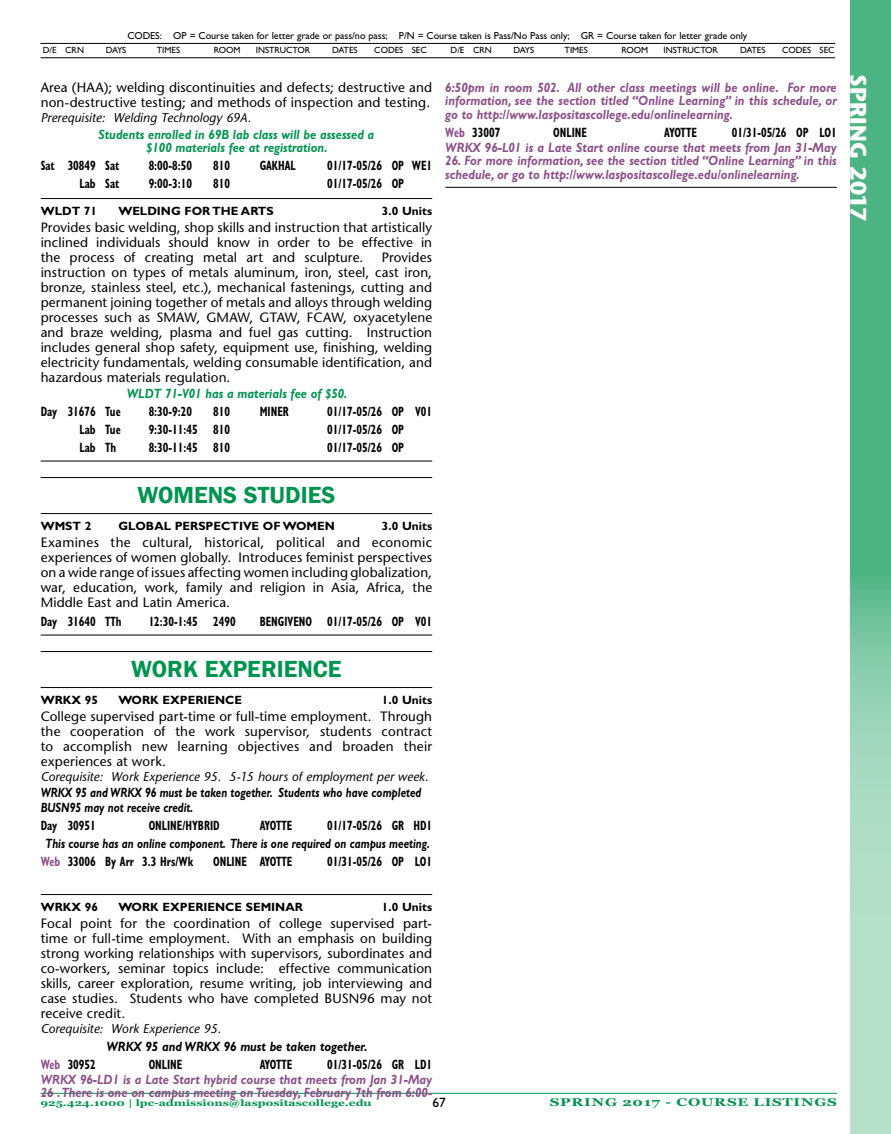
<style>
.page{position:relative;width:891px;height:1134px;background:#fff}
.page>*{position:absolute;margin:0;border:0;box-sizing:border-box;transform-origin:0 0}
.t1{font:600 24px "Franklin Gothic";color:#00944f}
.t2{font:700 22.5px "Stone Sans Std";letter-spacing:.01em;color:#fff}
.t3{font:500 13.5px/15px "Stone Sans Std";letter-spacing:.01em;color:#000;text-align:justify}
.t4{font:italic 700 13.5px/13.5px "Gill Sans Std";color:#8b4f88;scale:.9 1}
.t5{font:700 condensed 13.5px "Gill Sans Std";color:#000;scale:.8 1}
.t6{font:italic 700 13.5px/15px "Gill Sans Std";color:#000;scale:.8 1}
.t7{font:italic 700 13.5px/13.5px "Gill Sans Std";color:#00944f;text-align:center;scale:.9 1}
.t8{font:italic 700 13.5px "Gill Sans Std";color:#000;scale:.9 1}
.t9{font:13.5px "Gill Sans Std";color:#000}
.t10{font:italic 500 12.75px "Stone Sans Std";letter-spacing:.005em;color:#000}
.t11{font:700 12px "Gill Sans Std";color:#000}
.t12{font:700 11.25px "Georgia";letter-spacing:.05em;color:#00944f;scale:1.33 1}
.t13{font:10.2px "Gill Sans Std";letter-spacing:-.005em;color:#000}
.t14{font:9px "Gill Sans Std";color:#000}
.t15{font:700 9px "Georgia";color:#00944f;scale:1.33 1}
.s1{color:#8b4f88}
.s2{font-style:normal;font-stretch:condensed;color:#8b4f88}
.s3{font-style:normal;font-stretch:condensed}
</style>
<div class="page">
<svg style="left:850px;top:0;width:41px;height:1134px;background:#76c5a0"></svg>
<hr style="left:40px;top:1093px;width:797px;height:1px;background:#00944f">
<hr style="left:40px;top:43px;width:795px;height:1px;background:#000">
<hr style="left:40px;top:57px;width:795px;height:1px;background:#000">
<hr style="left:41px;top:198px;width:391px;height:1px;background:#000">
<hr style="left:41px;top:461px;width:391px;height:1px;background:#000">
<hr style="left:41px;top:477px;width:391px;height:1px;background:#000">
<hr style="left:41px;top:513px;width:391px;height:1px;background:#000">
<hr style="left:41px;top:635px;width:391px;height:1px;background:#000">
<hr style="left:41px;top:651px;width:391px;height:1px;background:#000">
<hr style="left:41px;top:687px;width:391px;height:1px;background:#000">
<hr style="left:41px;top:894px;width:391px;height:1px;background:#000">
<hr style="left:445px;top:187px;width:392px;height:1px;background:#000">
<p class="t13" style="left:127px;top:29px;width:621px">CODES: OP = Course taken for letter grade or pass/no pass; P/N = Course taken is Pass/No Pass only; GR = Course taken for letter grade only</p>
<p class="t14" style="left:43px;top:45px;width:43px">D/E CRN</p>
<p class="t14" style="left:106px;top:45px;width:22px">DAYS</p>
<p class="t14" style="left:157px;top:45px;width:25px">TIMES</p>
<p class="t14" style="left:214px;top:45px;width:28px">ROOM</p>
<p class="t14" style="left:256px;top:45px;width:56px">INSTRUCTOR</p>
<p class="t14" style="left:332px;top:45px;width:27px">DATES</p>
<p class="t14" style="left:374px;top:45px;width:54px">CODES SEC</p>
<p class="t14" style="left:451px;top:45px;width:43px">D/E CRN</p>
<p class="t14" style="left:514px;top:45px;width:22px">DAYS</p>
<p class="t14" style="left:565px;top:45px;width:25px">TIMES</p>
<p class="t14" style="left:622px;top:45px;width:28px">ROOM</p>
<p class="t14" style="left:664px;top:45px;width:56px">INSTRUCTOR</p>
<p class="t14" style="left:740px;top:45px;width:27px">DATES</p>
<p class="t14" style="left:782px;top:45px;width:54px">CODES SEC</p>
<p class="t3" style="left:41px;top:80px;width:393px">Area (HAA); welding discontinuities and defects; destructive and non-destructive testing; and methods of inspection and testing.</p>
<p class="t10" style="left:41px;top:110px;width:212px">Prerequisite: Welding Technology 69A.</p>
<p class="t7" style="left:99px;top:128px;width:308px">Students enrolled in 69B lab class will be assessed a $100 materials fee at registration.</p>
<p class="t5" style="left:41px;top:158px;width:100px">Sat 30849 Sat</p>
<p class="t5" style="left:149px;top:158px;width:56px">8:00-8:50</p>
<p class="t5" style="left:213px;top:158px;width:23px">810</p>
<p class="t5" style="left:260px;top:158px;width:46px">GAKHAL</p>
<p class="t5" style="left:327px;top:158px;width:133px">01/17-05/26 OP WE1</p>
<p class="t5" style="left:80px;top:176px;width:51px">Lab Sat</p>
<p class="t5" style="left:149px;top:176px;width:56px">9:00-3:10</p>
<p class="t5" style="left:213px;top:176px;width:23px">810</p>
<p class="t5" style="left:327px;top:176px;width:98px">01/17-05/26 OP</p>
<p class="t11" style="left:41px;top:204px;width:58px">WLDT 71</p>
<p class="t11" style="left:118px;top:204px;width:157px">WELDING FOR THE ARTS</p>
<p class="t11" style="left:382px;top:204px;width:52px">3.0 Units</p>
<p class="t3" style="left:41px;top:220px;width:393px">Provides basic welding, shop skills and instruction that artistically inclined individuals should know in order to be effective in the process of creating metal art and sculpture.</p>
<p class="t4" style="left:445px;top:80px;width:437px;text-align:justify">6:50pm in room 502. All other class meetings will be online. For more information, see the section titled “Online Learning” in this schedule, or go to http://www.laspositascollege.edu/onlinelearning.</p>
<p class="t5" style="left:445px;top:124px;width:70px"><span class="s1">Web</span> 33007</p>
<p class="t5" style="left:553px;top:124px;width:44px">ONLINE</p>
<p class="t5" style="left:664px;top:124px;width:42px">AYOTTE</p>
<p class="t5" style="left:732px;top:124px;width:133px">01/31-05/26 OP LO1</p>
<p class="t4" style="left:445px;top:140px;width:436px">WRKX 96-L01 is a Late Start online course that meets from Jan 31-May</p>
<p class="t4" style="left:445px;top:154px;width:437px">26. For more information, see the section titled “Online Learning” in this schedule, or go to http://www.laspositascollege.edu/onlinelearning.</p>
<p class="t3" style="left:41px;top:250px;width:393px;text-indent:341px">Provides instruction on types of metals aluminum, iron, steel, cast iron, bronze, stainless steel, etc.), mechanical fastenings, cutting and permanent joining together of metals and alloys through welding processes such as SMAW, GMAW, GTAW, FCAW, oxyacetylene and braze welding, plasma and fuel gas cutting. Instruction includes general shop safety, equipment use, finishing, welding electricity fundamentals, welding consumable identification, and hazardous materials regulation.</p>
<p class="t7" style="left:127px;top:387px;width:247px">WLDT 71-V01 has a materials fee of $50.</p>
<p class="t5" style="left:41px;top:404px;width:102px">Day 31676 Tue</p>
<p class="t5" style="left:149px;top:404px;width:56px">8:30-9:20</p>
<p class="t5" style="left:213px;top:404px;width:23px">810</p>
<p class="t5" style="left:260px;top:404px;width:38px">MINER</p>
<p class="t5" style="left:327px;top:404px;width:133px">01/17-05/26 OP V01</p>
<p class="t5" style="left:80px;top:422px;width:53px">Lab Tue</p>
<p class="t5" style="left:149px;top:422px;width:103px">9:30-11:45 810</p>
<p class="t5" style="left:327px;top:422px;width:98px">01/17-05/26 OP</p>
<p class="t5" style="left:80px;top:440px;width:47px">Lab Th</p>
<p class="t5" style="left:149px;top:440px;width:103px">8:30-11:45 810</p>
<p class="t5" style="left:327px;top:440px;width:98px">01/17-05/26 OP</p>
<h1 class="t1" style="left:138px;top:481px;width:199px">WOMENS STUDIES</h1>
<p class="t11" style="left:41px;top:519px;width:52px">WMST 2</p>
<p class="t11" style="left:118px;top:519px;width:218px">GLOBAL PERSPECTIVE OF WOMEN</p>
<p class="t11" style="left:382px;top:519px;width:52px">3.0 Units</p>
<p class="t3" style="left:41px;top:535px;width:393px">Examines the cultural, historical, political and economic experiences of women globally. Introduces feminist perspectives on a wide range of issues affecting women including globalization, war, education, work, family and religion in Asia, Africa, the Middle East and Latin America.</p>
<p class="t5" style="left:41px;top:614px;width:103px">Day 31640 TTh</p>
<p class="t5" style="left:149px;top:614px;width:110px">12:30-1:45 2490</p>
<p class="t5" style="left:260px;top:614px;width:217px">BENGIVENO 01/17-05/26 OP V01</p>
<h1 class="t1" style="left:131px;top:655px;width:212px">WORK EXPERIENCE</h1>
<p class="t11" style="left:41px;top:693px;width:59px">WRKX 95</p>
<p class="t11" style="left:118px;top:693px;width:125px">WORK EXPERIENCE</p>
<p class="t11" style="left:382px;top:693px;width:52px">1.0 Units</p>
<p class="t3" style="left:41px;top:709px;width:393px">College supervised part-time or full-time employment. Through the cooperation of the work supervisor, students contract to accomplish new learning objectives and broaden their experiences at work.</p>
<p class="t10" style="left:41px;top:769px;width:389px">Corequisite: Work Experience 95. 5-15 hours of employment per week.</p>
<p class="t6" style="left:41px;top:785px;width:478px">WRKX 95 and WRKX 96 must be taken together. Students who have completed<br>BUSN95 may not receive credit.</p>
<p class="t5" style="left:41px;top:818px;width:70px">Day 30951</p>
<p class="t5" style="left:149px;top:818px;width:90px">ONLINE/HYBRID</p>
<p class="t5" style="left:260px;top:818px;width:42px">AYOTTE</p>
<p class="t5" style="left:327px;top:818px;width:133px">01/17-05/26 GR HD1</p>
<p class="t6" style="left:41px;top:835px;width:488px;line-height:18px;text-indent:5px">This course has an online component. There is one required on campus meeting.<br><span class="s2">Web</span> <span class="s3">33006 By Arr 3.3 Hrs/Wk</span></p>
<p class="t5" style="left:213px;top:854px;width:100px">ONLINE AYOTTE</p>
<p class="t5" style="left:327px;top:854px;width:133px">01/31-05/26 OP LO1</p>
<h2 class="t2" style="left:872px;top:74px;width:148px;rotate:90deg">SPRING 2017</h2>
<p class="t11" style="left:41px;top:900px;width:59px">WRKX 96</p>
<p class="t11" style="left:118px;top:900px;width:186px">WORK EXPERIENCE SEMINAR</p>
<p class="t11" style="left:382px;top:900px;width:52px">1.0 Units</p>
<p class="t3" style="left:41px;top:916px;width:393px">Focal point for the coordination of college supervised part&shy;time or full-time employment. With an emphasis on building strong working relationships with supervisors, subordinates and co-workers, seminar topics include: effective communication skills, career exploration, resume writing, job interviewing and case studies. Students who have completed BUSN96 may not receive credit.</p>
<p class="t10" style="left:41px;top:1021px;width:182px">Corequisite: Work Experience 95.</p>
<p class="t8" style="left:106px;top:1039px;width:292px">WRKX 95 and WRKX 96 must be taken together.</p>
<p class="t5" style="left:41px;top:1056px;width:70px"><span class="s1">Web</span> 30952</p>
<p class="t5" style="left:149px;top:1056px;width:44px">ONLINE</p>
<p class="t5" style="left:260px;top:1056px;width:42px">AYOTTE</p>
<p class="t5" style="left:327px;top:1056px;width:133px">01/31-05/26 GR LD1</p>
<p class="t4" style="left:41px;top:1073px;width:437px">WRKX 96-LD1 is a Late Start hybrid course that meets from Jan 31-May<br>26 . There is one on campus meeting on Tuesday, February 7th from 6:00-</p>
<p class="t9" style="left:433px;top:1095px;width:15px">67</p>
<p class="t15" style="left:40px;top:1097px;width:251px">925.424.1000 | lpc-admissions@laspositascollege.edu</p>
<p class="t12" style="left:550px;top:1095px;width:217px">SPRING 2017 - COURSE LISTINGS</p>
</div>
